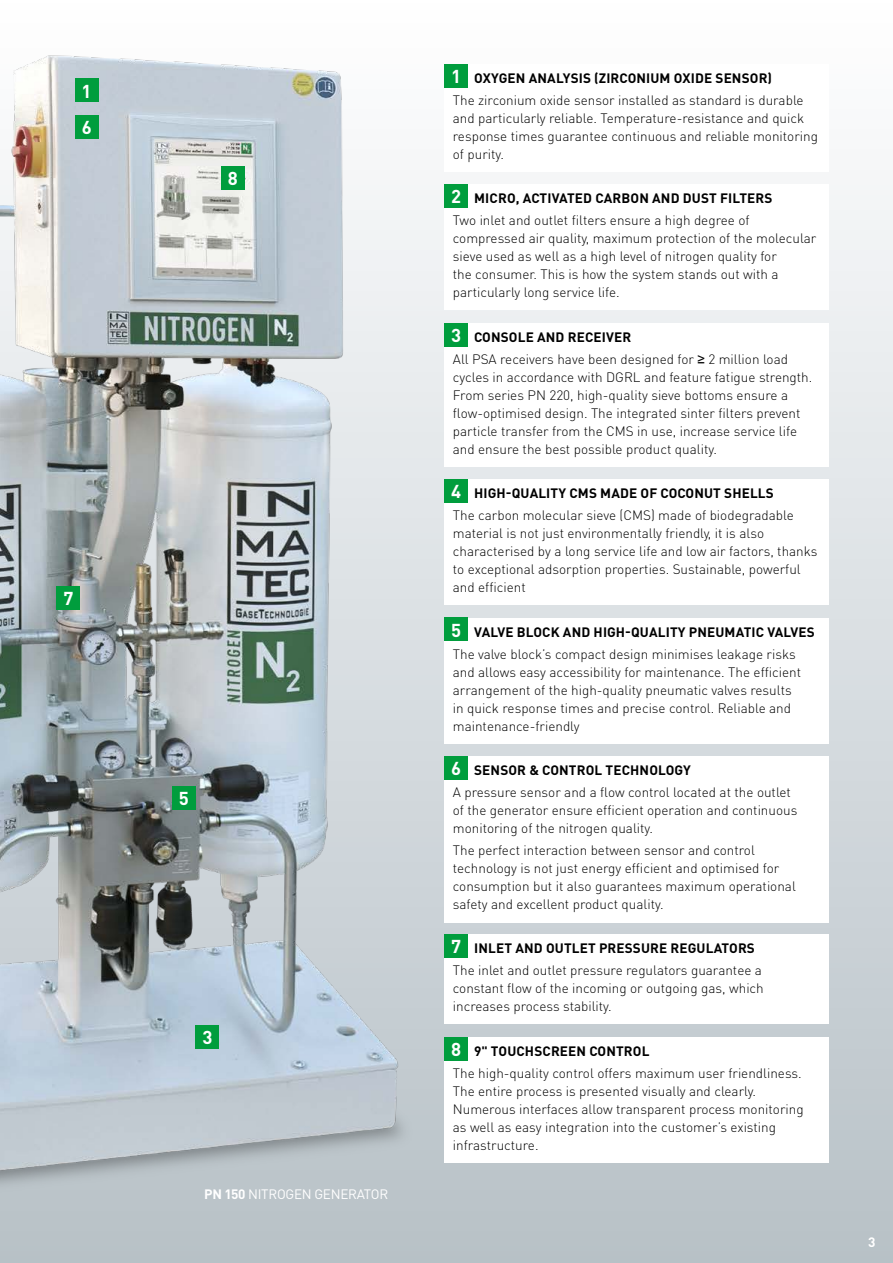
<style>
.page{position:relative;width:893px;height:1263px;background:#fff}
.page>*{position:absolute;margin:0;border:0;box-sizing:border-box;transform-origin:0 0}
.t1{font:700 18.45px/36.6px "DIN Pro";color:#fff}
.t2{font:300 13.5px/18px "DIN Pro";color:#000}
.t3{font:700 13.5px "DIN Pro";letter-spacing:.01em;color:#000}
.t4{font:13.5px "DIN Pro";letter-spacing:-.02em;color:#fff}
.t5{font:700 13.5px "DIN Pro";color:#fff}
.s1{font-weight:700}
.s2{font-family:"Arial";font-weight:400}
</style>
<div class="page">
<div style="left:0;top:0;width:893px;height:1263px;background:linear-gradient(to bottom,#feffff,#b8c1c7)"></div>
<div style="left:444px;top:64px;width:385px;height:108px;background:#fff"></div>
<div style="left:444px;top:184px;width:385px;height:126px;background:#fff"></div>
<div style="left:444px;top:323px;width:385px;height:144px;background:#fff"></div>
<div style="left:444px;top:479px;width:385px;height:126px;background:#fff"></div>
<div style="left:444px;top:1037px;width:385px;height:125px;background:#fff"></div>
<div style="left:444px;top:618px;width:385px;height:125px;background:#fff"></div>
<div style="left:444px;top:756px;width:385px;height:166px;background:#fff"></div>
<div style="left:444px;top:934px;width:385px;height:90px;background:#fff"></div>
<img style="left:0;top:0;width:544px;height:1263px">
<div style="left:196px;top:1025px;width:23px;height:23px;background:#009d3d"></div>
<div style="left:172px;top:786px;width:24px;height:24px;background:#009d3d"></div>
<div style="left:57px;top:586px;width:23px;height:24px;background:#009d3d"></div>
<div style="left:75px;top:79px;width:23px;height:23px;background:#009d3d"></div>
<div style="left:75px;top:115px;width:24px;height:24px;background:#009d3d"></div>
<div style="left:221px;top:166px;width:24px;height:23px;background:#009d3d"></div>
<h1 class="t1" style="left:82px;top:72px;width:12px">1<br>6</h1>
<h1 class="t1" style="left:63px;top:579px;width:12px">7</h1>
<h1 class="t1" style="left:228px;top:159px;width:12px">8</h1>
<h1 class="t1" style="left:179px;top:779px;width:12px">5</h1>
<h1 class="t1" style="left:202px;top:1018px;width:12px">3</h1>
<p class="t4" style="left:204px;top:1185px;width:186px"><span class="s1">PN 150</span> NITROGEN GENERATOR</p>
<h1 class="t1" style="left:451px;top:57px;width:12px">1</h1>
<p class="t3" style="left:474px;top:69px;width:299px">OXYGEN ANALYSIS (ZIRCONIUM OXIDE SENSOR)</p>
<p class="t2" style="left:453px;top:90px;width:367px">The zirconium oxide sensor installed as standard is durable and particularly reliable. Temperature-resistance and quick response times guarantee continuous and reliable monitoring of purity.</p>
<h1 class="t1" style="left:451px;top:177px;width:12px">2</h1>
<p class="t3" style="left:474px;top:189px;width:300px">MICRO, ACTIVATED CARBON AND DUST FILTERS</p>
<p class="t2" style="left:453px;top:211px;width:365px">Two inlet and outlet filters ensure a high degree of compressed air quality, maximum protection of the molecular sieve used as well as a high level of nitrogen quality for<br>the consumer. This is how the system stands out with a particularly long service life.</p>
<h1 class="t1" style="left:451px;top:316px;width:12px">3</h1>
<p class="t2" style="left:453px;top:325px;width:337px;line-height:22.2px;text-indent:21px"><span class="s1">CONSOLE AND RECEIVER<br></span>All PSA receivers have been designed for <span class="s2">≥</span> 2 million load</p>
<p class="t2" style="left:453px;top:367px;width:361px">cycles in accordance with DGRL and feature fatigue strength.<br>From series PN 220, high-quality sieve bottoms ensure a flow-optimised design. The integrated sinter filters prevent particle transfer from the CMS in use, increase service life and ensure the best possible product quality.</p>
<h1 class="t1" style="left:451px;top:472px;width:12px">4</h1>
<p class="t3" style="left:474px;top:484px;width:301px">HIGH-QUALITY CMS MADE OF COCONUT SHELLS</p>
<p class="t2" style="left:453px;top:506px;width:366px">The carbon molecular sieve (CMS) made of biodegradable material is not just environmentally friendly, it is also characterised by a long service life and low air factors, thanks to exceptional adsorption properties. Sustainable, powerful and efficient</p>
<h1 class="t1" style="left:451px;top:611px;width:12px">5</h1>
<p class="t3" style="left:474px;top:622px;width:342px">VALVE BLOCK AND HIGH-QUALITY PNEUMATIC VALVES</p>
<p class="t2" style="left:453px;top:644px;width:350px">The valve block’s compact design minimises leakage risks and allows easy accessibility for maintenance. The efficient arrangement of the high-quality pneumatic valves results in quick response times and precise control. Reliable and maintenance-friendly</p>
<h1 class="t1" style="left:451px;top:749px;width:12px">6</h1>
<p class="t3" style="left:474px;top:761px;width:218px">SENSOR &amp; CONTROL TECHNOLOGY</p>
<p class="t2" style="left:453px;top:783px;width:346px">A pressure sensor and a flow control located at the outlet of the generator ensure efficient operation and continuous monitoring of the nitrogen quality.</p>
<p class="t2" style="left:453px;top:841px;width:345px">The perfect interaction between sensor and control technology is not just energy efficient and optimised for consumption but it also guarantees maximum operational safety and excellent product quality.</p>
<h1 class="t1" style="left:451px;top:927px;width:12px">7</h1>
<p class="t3" style="left:474px;top:939px;width:282px">INLET AND OUTLET PRESSURE REGULATORS</p>
<p class="t2" style="left:453px;top:961px;width:312px">The inlet and outlet pressure regulators guarantee a constant flow of the incoming or outgoing gas, which increases process stability.</p>
<h1 class="t1" style="left:451px;top:1030px;width:12px">8</h1>
<p class="t3" style="left:474px;top:1041px;width:177px">9" TOUCHSCREEN CONTROL</p>
<p class="t2" style="left:453px;top:1063px;width:352px">The high-quality control offers maximum user friendliness.<br>The entire process is presented visually and clearly.<br>Numerous interfaces allow transparent process monitoring as well as easy integration into the customer’s existing infrastructure.</p>
<p class="t5" style="left:868px;top:1233px;width:9px">3</p>
</div>
